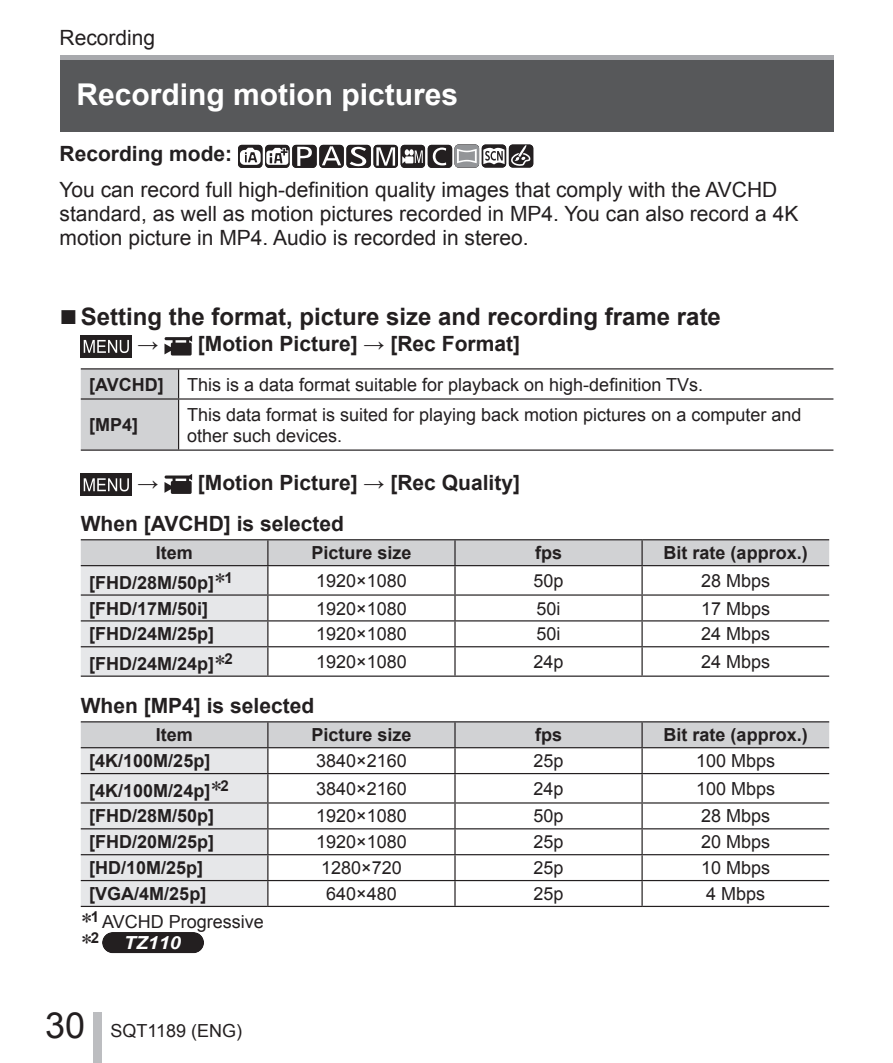
<style>
.page{position:relative;width:893px;height:1063px;background:#fff}
.page>*{position:absolute;margin:0;border:0;box-sizing:border-box;transform-origin:0 0}
.t1{font:36px "Arial";color:#231f20}
.t2{font:700 30px "Arial";color:#fff}
.t3{font:700 24px "Arial";color:#231f20}
.t4{font:21px/24px "Arial";color:#231f20}
.t5{font:700 21px/41.1px "Arial";color:#231f20}
.t6{font:18px/21px "Arial";color:#231f20}
.t7{font:700 18px "Arial";color:#231f20}
.t8{font:italic 700 18px "Arial";color:#fff;scale:1.1 1}
.t9{font:700 15px "Arial";color:#231f20}
.s1{font-weight:400;font-size:30px}
</style>
<div class="page">
<div style="left:60px;top:55px;width:773px;height:77px;background:#57585a"></div>
<div style="left:60px;top:55px;width:773px;height:5px;background:#a8a9ad"></div>
<div style="left:94px;top:1012px;width:8px;height:51px;background:#bcbdc0"></div>
<div style="left:292px;top:145px;width:25px;height:23px;background:#231f20;border-radius:4px"></div>
<svg style="left:297px;top:147px;width:15px;height:19px"></svg>
<div style="left:319px;top:145px;width:25px;height:23px;background:#231f20;border-radius:4px"></div>
<svg style="left:322px;top:146px;width:19px;height:19px"></svg>
<div style="left:346px;top:145px;width:25px;height:23px;background:#231f20;border-radius:4px"></div>
<svg style="left:350px;top:147px;width:16px;height:19px"></svg>
<svg style="left:374px;top:145px;width:24px;height:23px"></svg>
<svg style="left:376px;top:147px;width:19px;height:19px"></svg>
<div style="left:238px;top:145px;width:24px;height:23px;background:#231f20;border-radius:4px"></div>
<svg style="left:265px;top:145px;width:25px;height:23px"></svg>
<svg style="left:240px;top:148px;width:48px;height:17px"></svg>
<div style="left:401px;top:145px;width:24px;height:23px;background:#231f20;border-radius:4px"></div>
<svg style="left:402px;top:149px;width:21px;height:15px"></svg>
<div style="left:428px;top:145px;width:24px;height:23px;background:#231f20;border-radius:4px"></div>
<svg style="left:433px;top:148px;width:13px;height:17px"></svg>
<div style="left:482px;top:145px;width:24px;height:23px;background:#231f20;border-radius:4px"></div>
<div style="left:509px;top:145px;width:24px;height:23px;background:#231f20;border-radius:4px"></div>
<svg style="left:483px;top:145px;width:47px;height:21px"></svg>
<div style="left:455px;top:145px;width:24px;height:23px;background:#939598;border-radius:4px"></div>
<svg style="left:457px;top:149px;width:20px;height:14px"></svg>
<div style="left:81px;top:335px;width:51px;height:23px;background:#231f20"></div>
<svg style="left:84px;top:340px;width:45px;height:13px"></svg>
<svg style="left:164px;top:335px;width:28px;height:21px"></svg>
<hr style="left:81px;top:368px;width:752px;height:1px;background:#231f20">
<div style="left:81px;top:369px;width:98px;height:81px;background:#d1d2d4"></div>
<hr style="left:81px;top:398px;width:752px;height:2px;background:#231f20">
<hr style="left:178px;top:400px;width:1px;height:50px;background:#231f20">
<hr style="left:81px;top:450px;width:752px;height:1px;background:#231f20">
<div style="left:81px;top:474px;width:51px;height:22px;background:#231f20"></div>
<svg style="left:84px;top:478px;width:45px;height:13px"></svg>
<svg style="left:164px;top:474px;width:28px;height:20px"></svg>
<hr style="left:81px;top:539px;width:374px;height:1px;background:#231f20">
<hr style="left:455px;top:539px;width:187px;height:1px;background:#231f20">
<hr style="left:642px;top:539px;width:187px;height:1px;background:#231f20">
<hr style="left:81px;top:676px;width:187px;height:1px;background:#231f20">
<hr style="left:268px;top:676px;width:187px;height:1px;background:#231f20">
<hr style="left:455px;top:676px;width:187px;height:1px;background:#231f20">
<hr style="left:642px;top:676px;width:187px;height:1px;background:#231f20">
<hr style="left:81px;top:721px;width:374px;height:1px;background:#231f20">
<hr style="left:455px;top:721px;width:187px;height:1px;background:#231f20">
<hr style="left:642px;top:721px;width:187px;height:1px;background:#231f20">
<hr style="left:81px;top:906px;width:187px;height:1px;background:#231f20">
<hr style="left:268px;top:906px;width:187px;height:1px;background:#231f20">
<hr style="left:455px;top:906px;width:187px;height:1px;background:#231f20">
<hr style="left:642px;top:906px;width:187px;height:1px;background:#231f20">
<div style="left:102px;top:932px;width:102px;height:21px;background:#231f20"></div>
<svg style="left:81px;top:540px;width:748px;height:136px"></svg>
<svg style="left:81px;top:722px;width:748px;height:184px"></svg>
<p class="t4" style="left:60px;top:26px;width:97px">Recording</p>
<h2 class="t2" style="left:77px;top:78px;width:383px">Recording motion pictures</h2>
<p class="t5" style="left:60px;top:134px;width:174px">Recording mode:</p>
<p class="t4" style="left:60px;top:178px;width:740px">You can record full high-definition quality images that comply with the AVCHD standard, as well as motion pictures recorded in MP4. You can also record a 4K motion picture in MP4. Audio is recorded in stereo.</p>
<h3 class="t3" style="left:60px;top:303px;width:663px"><span class="s1">■</span>Setting the format, picture size and recording frame rate</h3>
<p class="t5" style="left:138px;top:323px;width:384px">→ [Motion Picture] → [Rec Format]</p>
<p class="t7" style="left:89px;top:374px;width:76px">[AVCHD]</p>
<p class="t6" style="left:187px;top:374px;width:517px">This is a data format suitable for playback on high-definition TVs.</p>
<p class="t7" style="left:89px;top:415px;width:50px">[MP4]</p>
<p class="t6" style="left:187px;top:404px;width:616px">This data format is suited for playing back motion pictures on a computer and other such devices.</p>
<p class="t5" style="left:81px;top:462px;width:441px;text-indent:57px">→ [Motion Picture] → [Rec Quality]<br>When [AVCHD] is selected</p>
<p class="t7" style="left:156px;top:543px;width:39px">Item</p>
<p class="t7" style="left:311px;top:543px;width:102px">Picture size</p>
<p class="t7" style="left:535px;top:543px;width:28px">fps</p>
<p class="t7" style="left:664px;top:543px;width:146px">Bit rate (approx.)</p>
<p class="t7" style="left:89px;top:572px;width:145px">[FHD/28M/50p] <sup>1</sup></p>
<p class="t6" style="left:316px;top:570px;width:92px">1920×1080</p>
<p class="t6" style="left:533px;top:570px;width:32px">50p</p>
<p class="t6" style="left:701px;top:570px;width:71px">28 Mbps</p>
<p class="t7" style="left:89px;top:598px;width:121px">[FHD/17M/50i]</p>
<p class="t6" style="left:316px;top:598px;width:92px">1920×1080</p>
<p class="t6" style="left:536px;top:598px;width:26px">50i</p>
<p class="t6" style="left:701px;top:598px;width:71px">17 Mbps</p>
<p class="t7" style="left:89px;top:624px;width:127px">[FHD/24M/25p]</p>
<p class="t6" style="left:316px;top:624px;width:92px">1920×1080</p>
<p class="t6" style="left:536px;top:624px;width:26px">50i</p>
<p class="t6" style="left:701px;top:624px;width:71px">24 Mbps</p>
<p class="t7" style="left:89px;top:653px;width:145px">[FHD/24M/24p] <sup>2</sup></p>
<p class="t6" style="left:316px;top:651px;width:92px">1920×1080</p>
<p class="t6" style="left:533px;top:651px;width:32px">24p</p>
<p class="t6" style="left:701px;top:651px;width:71px">24 Mbps</p>
<p class="t5" style="left:81px;top:685px;width:235px">When [MP4] is selected</p>
<p class="t7" style="left:156px;top:725px;width:39px">Item</p>
<p class="t7" style="left:311px;top:725px;width:102px">Picture size</p>
<p class="t7" style="left:535px;top:725px;width:28px">fps</p>
<p class="t7" style="left:664px;top:725px;width:146px">Bit rate (approx.)</p>
<p class="t7" style="left:89px;top:751px;width:123px">[4K/100M/25p]</p>
<p class="t6" style="left:316px;top:750px;width:92px">3840×2160</p>
<p class="t6" style="left:533px;top:750px;width:32px">25p</p>
<p class="t6" style="left:696px;top:750px;width:81px">100 Mbps</p>
<p class="t7" style="left:89px;top:780px;width:141px">[4K/100M/24p] <sup>2</sup></p>
<p class="t6" style="left:316px;top:778px;width:92px">3840×2160</p>
<p class="t6" style="left:533px;top:778px;width:32px">24p</p>
<p class="t6" style="left:696px;top:778px;width:81px">100 Mbps</p>
<p class="t7" style="left:89px;top:806px;width:127px">[FHD/28M/50p]</p>
<p class="t6" style="left:316px;top:806px;width:92px">1920×1080</p>
<p class="t6" style="left:533px;top:806px;width:32px">50p</p>
<p class="t6" style="left:701px;top:806px;width:71px">28 Mbps</p>
<p class="t7" style="left:89px;top:832px;width:127px">[FHD/20M/25p]</p>
<p class="t6" style="left:316px;top:832px;width:92px">1920×1080</p>
<p class="t6" style="left:533px;top:832px;width:32px">25p</p>
<p class="t6" style="left:701px;top:832px;width:71px">20 Mbps</p>
<p class="t7" style="left:89px;top:858px;width:116px">[HD/10M/25p]</p>
<p class="t6" style="left:321px;top:857px;width:82px">1280×720</p>
<p class="t6" style="left:533px;top:857px;width:32px">25p</p>
<p class="t6" style="left:701px;top:857px;width:71px">10 Mbps</p>
<p class="t7" style="left:89px;top:884px;width:119px">[VGA/4M/25p]</p>
<p class="t6" style="left:326px;top:883px;width:72px">640×480</p>
<p class="t6" style="left:533px;top:883px;width:32px">25p</p>
<p class="t6" style="left:706px;top:883px;width:61px">4 Mbps</p>
<p class="t6" style="left:91px;top:911px;width:174px"><sup>1</sup> AVCHD Progressive</p>
<p class="t9" style="left:91px;top:929px;width:10px">2</p>
<p class="t8" style="left:124px;top:933px;width:54px">TZ110</p>
<h1 class="t1" style="left:45px;top:1006px;width:42px">30</h1>
<p class="t6" style="left:111px;top:1021px;width:133px">SQT1189 (ENG)</p>
</div>
